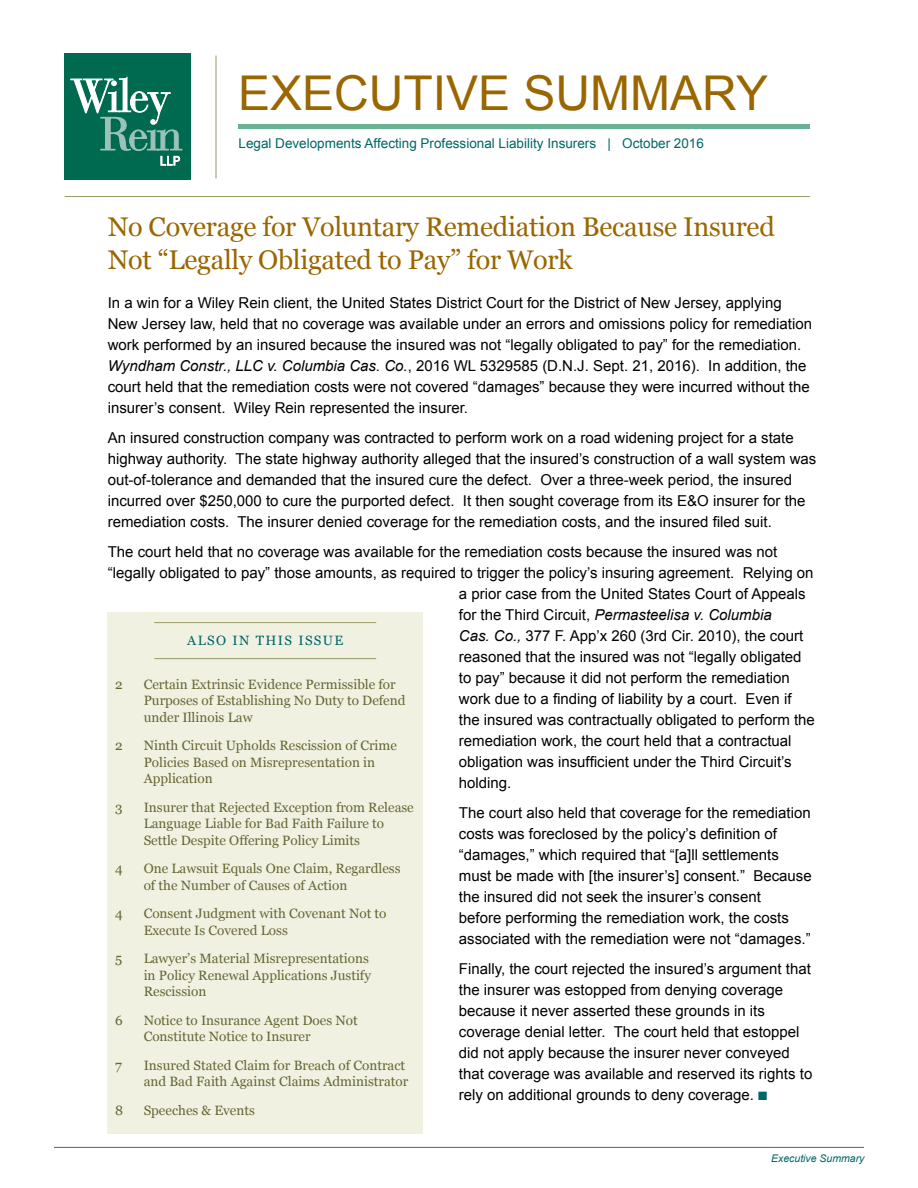
<style>
.page{position:relative;width:918px;height:1188px;background:#fff}
.page>*{position:absolute;margin:0;border:0;box-sizing:border-box;transform-origin:0 0}
.t1{font:48px "Arial";color:#960}
.HEADLINE{font:27px/33px "Georgia";letter-spacing:-.01em;color:#960}
.BODY_TEXT{font:15px/21px "Arial";color:#000}
.BODY_TEXT-2{font:italic 15px "Arial";color:#000}
.table_of_contents_it{font:13.5px/16.5px "Georgia";color:#663}
.newsletter_subhead_a{font:13.5px "Arial";color:#066}
.t2{font:13.5px "Georgia";letter-spacing:.1em;color:#066}
.t3{font:italic 10.5px "Arial";color:#066}
.s1{font-style:italic}
.s2{font-style:normal}
.s3{color:#066}
</style>
<div class="page">
<hr style="left:54px;top:1147px;width:810px;height:1px;background:#663">
<div style="left:65px;top:53px;width:126px;height:126px;background:#006a51"></div>
<svg style="left:71px;top:77px;width:111px;height:88px"></svg>
<div style="left:238px;top:124px;width:572px;height:5px;background:#69b295"></div>
<hr style="left:216px;top:56px;width:1px;height:122px;background:#996">
<hr style="left:65px;top:196px;width:745px;height:1px;background:#996">
<div style="left:108px;top:613px;width:315px;height:521px;background:#f1f1e2"></div>
<hr style="left:154px;top:622px;width:222px;height:1px;background:#996">
<hr style="left:154px;top:658px;width:222px;height:1px;background:#996">
<p class="t1" style="left:238px;top:62px;width:531px">EXECUTIVE SUMMARY</p>
<p class="newsletter_subhead_a" style="left:238px;top:135px;width:467px">Legal Developments Affecting Professional Liability Insurers | October 2016</p>
<p class="HEADLINE" style="left:108px;top:211px;width:669px">No Coverage for Voluntary Remediation Because Insured<br>Not “Legally Obligated to Pay” for Work</p>
<p class="BODY_TEXT" style="left:108px;top:293px;width:706px">In a win for a Wiley Rein client, the United States District Court for the District of New Jersey, applying New Jersey law, held that no coverage was available under an errors and omissions policy for remediation work performed by an insured because the insured was not “legally obligated to pay” for the remediation.<br><span class="s1">Wyndham Constr., LLC v. Columbia Cas. Co.</span>, 2016 WL 5329585 (D.N.J. Sept. 21, 2016). In addition, the court held that the remediation costs were not covered “damages” because they were incurred without the insurer’s consent. Wiley Rein represented the insurer.</p>
<p class="BODY_TEXT" style="left:108px;top:428px;width:710px">An insured construction company was contracted to perform work on a road widening project for a state highway authority. The state highway authority alleged that the insured’s construction of a wall system was out-of-tolerance and demanded that the insured cure the defect. Over a three-week period, the insured incurred over $250,000 to cure the purported defect. It then sought coverage from its E&amp;O insurer for the remediation costs. The insurer denied coverage for the remediation costs, and the insured filed suit.</p>
<p class="BODY_TEXT" style="left:108px;top:542px;width:671px">The court held that no coverage was available for the remediation costs because the insured was not</p>
<p class="BODY_TEXT" style="left:108px;top:563px;width:707px">“legally obligated to pay” those amounts, as required to trigger the policy’s insuring agreement. Relying on</p>
<p class="BODY_TEXT" style="left:459px;top:584px;width:348px">a prior case from the United States Court of Appeals</p>
<p class="BODY_TEXT-2" style="left:459px;top:605px;width:314px"><span class="s2">for the Third Circuit,</span> Permasteelisa v. Columbia</p>
<p class="BODY_TEXT" style="left:459px;top:626px;width:346px"><span class="s1">Cas. Co.,</span> 377 F. App’x 260 (3rd Cir. 2010), the court</p>
<p class="BODY_TEXT" style="left:459px;top:647px;width:344px">reasoned that the insured was not “legally obligated</p>
<p class="BODY_TEXT" style="left:459px;top:668px;width:332px">to pay” because it did not perform the remediation</p>
<p class="BODY_TEXT" style="left:459px;top:689px;width:334px">work due to a finding of liability by a court. Even if</p>
<p class="BODY_TEXT" style="left:459px;top:710px;width:357px">the insured was contractually obligated to perform the</p>
<p class="BODY_TEXT" style="left:459px;top:731px;width:334px">remediation work, the court held that a contractual</p>
<p class="BODY_TEXT" style="left:459px;top:752px;width:334px">obligation was insufficient under the Third Circuit’s</p>
<p class="BODY_TEXT" style="left:459px;top:773px;width:54px">holding.</p>
<p class="BODY_TEXT" style="left:459px;top:803px;width:354px">The court also held that coverage for the remediation costs was foreclosed by the policy’s definition of “damages,” which required that “[a]ll settlements must be made with [the insurer’s] consent.” Because the insured did not seek the insurer’s consent<br>before performing the remediation work, the costs associated with the remediation were not “damages.”</p>
<p class="BODY_TEXT" style="left:459px;top:959px;width:355px">Finally, the court rejected the insured’s argument that the insurer was estopped from denying coverage because it never asserted these grounds in its coverage denial letter. The court held that estoppel did not apply because the insurer never conveyed that coverage was available and reserved its rights to rely on additional grounds to deny coverage. <span class="s3">■</span></p>
<p class="t2" style="left:187px;top:632px;width:157px">ALSO IN THIS ISSUE</p>
<p class="table_of_contents_it" style="left:115px;top:676px;width:9px">2</p>
<p class="table_of_contents_it" style="left:144px;top:676px;width:263px">Certain Extrinsic Evidence Permissible for<br>Purposes of Establishing No Duty to Defend under Illinois Law</p>
<p class="table_of_contents_it" style="left:115px;top:738px;width:9px">2</p>
<p class="table_of_contents_it" style="left:144px;top:738px;width:255px">Ninth Circuit Upholds Rescission of Crime<br>Policies Based on Misrepresentation in<br>Application</p>
<p class="table_of_contents_it" style="left:115px;top:799px;width:9px">3</p>
<p class="table_of_contents_it" style="left:144px;top:799px;width:272px">Insurer that Rejected Exception from Release<br>Language Liable for Bad Faith Failure to<br>Settle Despite Offering Policy Limits</p>
<p class="table_of_contents_it" style="left:115px;top:861px;width:9px">4</p>
<p class="table_of_contents_it" style="left:144px;top:861px;width:258px">One Lawsuit Equals One Claim, Regardless of the Number of Causes of Action</p>
<p class="table_of_contents_it" style="left:115px;top:906px;width:9px">4</p>
<p class="table_of_contents_it" style="left:144px;top:906px;width:244px">Consent Judgment with Covenant Not to<br>Execute Is Covered Loss</p>
<p class="table_of_contents_it" style="left:115px;top:951px;width:9px">5</p>
<p class="table_of_contents_it" style="left:144px;top:951px;width:229px">Lawyer’s Material Misrepresentations in Policy Renewal Applications Justify<br>Rescission</p>
<p class="table_of_contents_it" style="left:115px;top:1012px;width:9px">6</p>
<p class="table_of_contents_it" style="left:144px;top:1012px;width:216px">Notice to Insurance Agent Does Not<br>Constitute Notice to Insurer</p>
<p class="table_of_contents_it" style="left:115px;top:1057px;width:8px">7</p>
<p class="table_of_contents_it" style="left:144px;top:1057px;width:266px">Insured Stated Claim for Breach of Contract and Bad Faith Against Claims Administrator</p>
<p class="table_of_contents_it" style="left:115px;top:1102px;width:10px">8</p>
<p class="table_of_contents_it" style="left:144px;top:1102px;width:113px">Speeches &amp; Events</p>
<p class="t3" style="left:771px;top:1151px;width:95px">Executive Summary</p>
</div>
